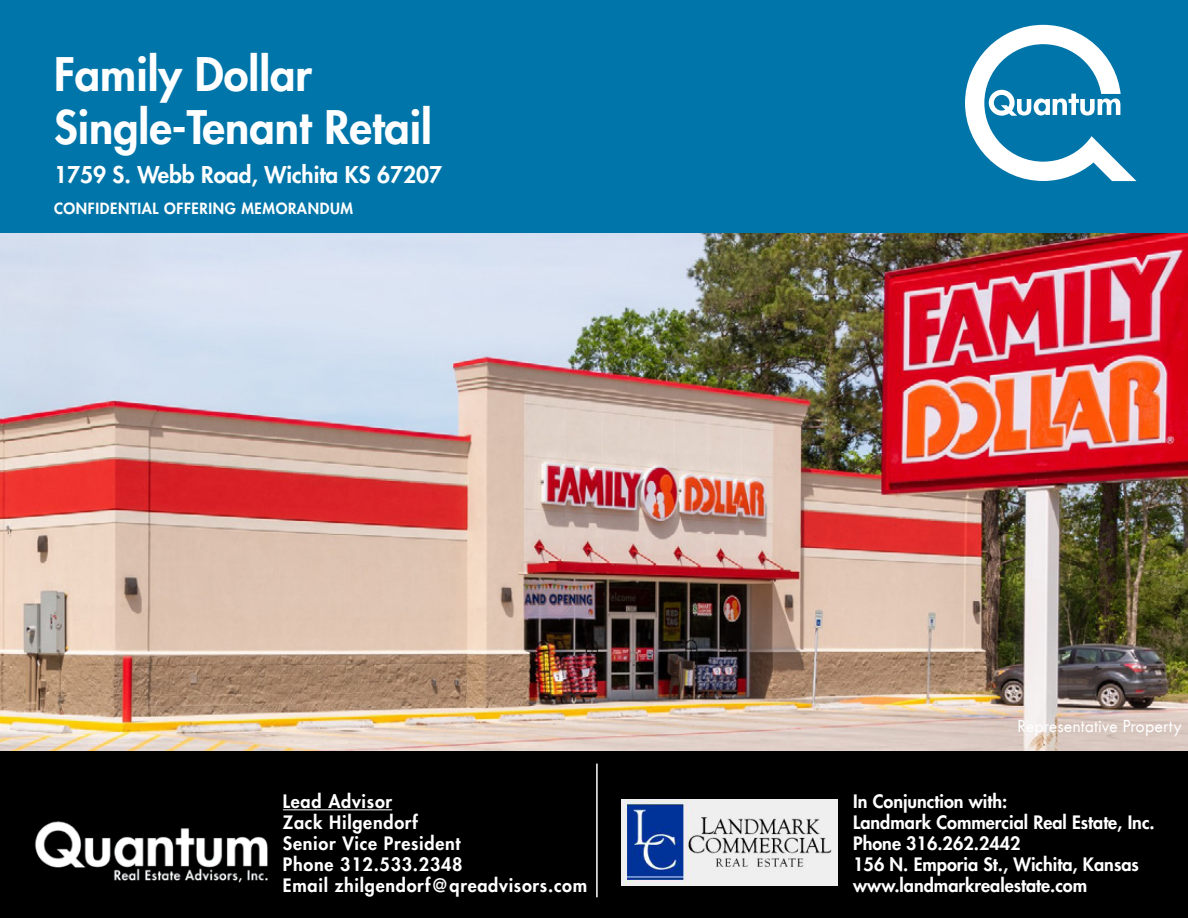
<style>
.page{position:relative;width:1188px;height:918px;background:#fff}
.page>*{position:absolute;margin:0;border:0;box-sizing:border-box;transform-origin:0 0}
.t1{font:800 45px/52.5px "Futura";color:#fff}
.t2{font:800 22.5px "Futura";color:#fff}
.t3{font:800 18px/21px "Futura";color:#fff}
.t4{font:800 18px/21px "Futura";letter-spacing:.04em;color:#fff}
.t5{font:18px "Futura TEE";color:#fff}
.t6{font:800 15px "Futura";letter-spacing:.04em;color:#fff}
</style>
<div class="page">
<img style="left:0;top:232px;width:1188px;height:519px">
<div style="left:0;top:0;width:1188px;height:232px;background:#0075a9"></div>
<svg style="left:965px;top:25px;width:172px;height:156px"></svg>
<div style="left:0;top:751px;width:1188px;height:167px;background:#000"></div>
<hr style="left:283px;top:809px;width:109px;height:1px;background:#fff">
<img style="left:34px;top:809px;width:257px;height:74px">
<hr style="left:596px;top:764px;width:2px;height:133px;background:#fff">
<img style="left:621px;top:800px;width:216px;height:85px">
<h1 class="t1" style="left:54px;top:48px;width:380px">Family Dollar<br>Single-Tenant Retail</h1>
<p class="t2" style="left:54px;top:160px;width:390px">1759 S. Webb Road, Wichita KS 67207</p>
<p class="t6" style="left:54px;top:199px;width:301px">CONFIDENTIAL OFFERING MEMORANDUM</p>
<p class="t5" style="left:1017px;top:715px;width:166px">Representative Property</p>
<p class="t4" style="left:283px;top:791px;width:306px">Lead Advisor<br>Zack Hilgendorf<br>Senior Vice President<br>Phone 312.533.2348<br>Email zhilgendorf@qreadvisors.com</p>
<p class="t3" style="left:853px;top:791px;width:303px">In Conjunction with:<br>Landmark Commercial Real Estate, Inc.<br>Phone 316.262.2442<br>156 N. Emporia St., Wichita, Kansas www.landmarkrealestate.com</p>
</div>
